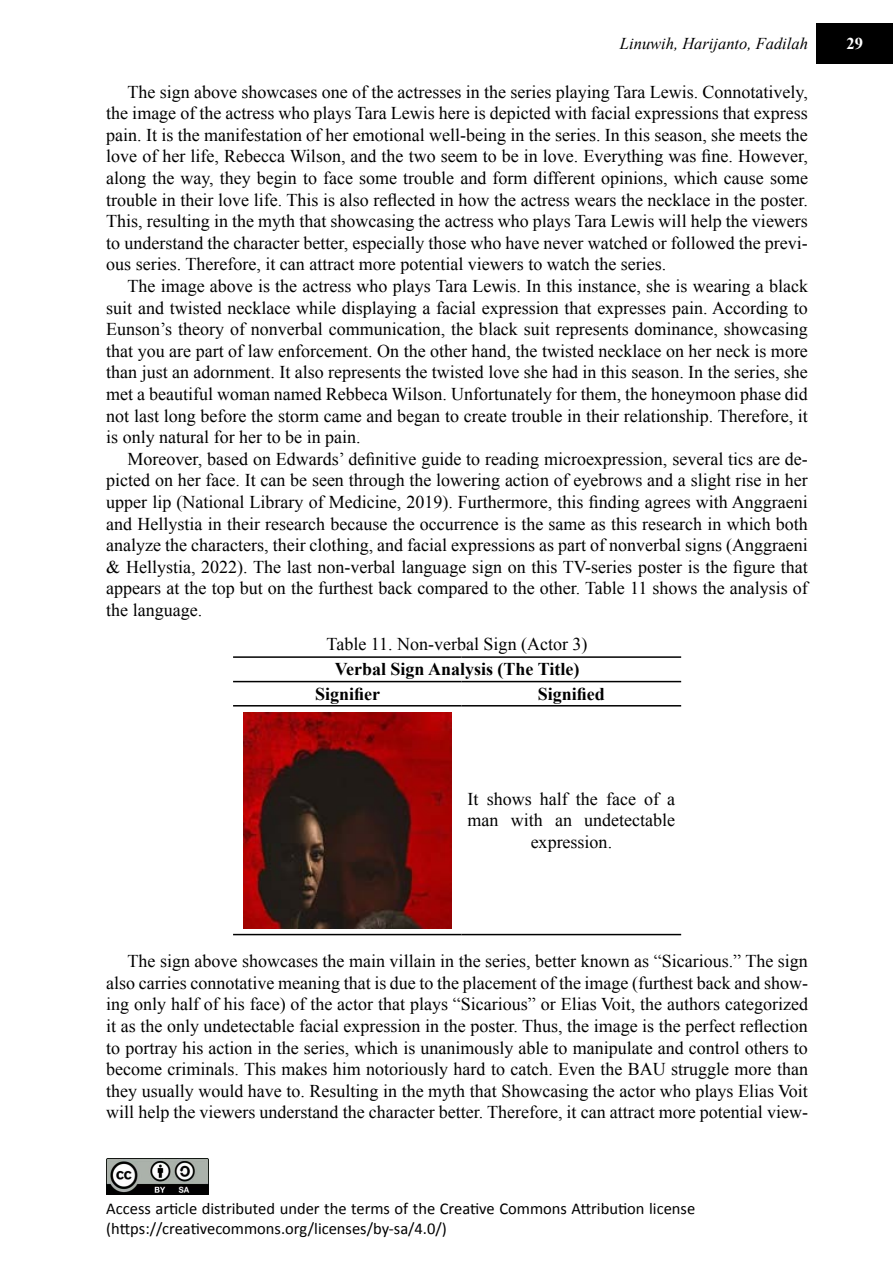
<style>
.page{position:relative;width:893px;height:1263px;background:#fff}
.page>*{position:absolute;margin:0;border:0;box-sizing:border-box;transform-origin:0 0}
.t1{font:18px/21.6px "Times New Roman";color:#000;text-align:justify}
.t2{font:700 18px/24.3px "Times New Roman";color:#000}
.t3{font:16.5px/19.8px "Calibri";color:#000}
.t4{font:italic 16.5px "Times New Roman";color:#000}
.t5{font:700 16.5px "Times New Roman";color:#fff}
</style>
<div class="page">
<img style="left:106px;top:1158px;width:102px;height:37px">
<div style="left:816px;top:23px;width:77px;height:41px;background:#000"></div>
<hr style="left:233px;top:656px;width:229px;height:2px;background:#000">
<hr style="left:462px;top:656px;width:219px;height:2px;background:#000">
<hr style="left:233px;top:681px;width:229px;height:1px;background:#000">
<hr style="left:462px;top:681px;width:219px;height:1px;background:#000">
<hr style="left:233px;top:934px;width:229px;height:1px;background:#000">
<hr style="left:462px;top:934px;width:219px;height:1px;background:#000">
<hr style="left:233px;top:705px;width:229px;height:1px;background:#000">
<hr style="left:462px;top:705px;width:219px;height:1px;background:#000">
<img style="left:243px;top:712px;width:209px;height:216px">
<p class="t4" style="left:620px;top:32px;width:189px">Linuwih, Harijanto, Fadilah</p>
<p class="t5" style="left:846px;top:32px;width:18px">29</p>
<p class="t1" style="left:106px;top:80px;width:703px;text-indent:21px">The sign above showcases one of the actresses in the series playing Tara Lewis. Connotatively, the image of the actress who plays Tara Lewis here is depicted with facial expressions that express pain. It is the manifestation of her emotional well-being in the series. In this season, she meets the love of her life, Rebecca Wilson, and the two seem to be in love. Everything was fine. However, along the way, they begin to face some trouble and form different opinions, which cause some trouble in their love life. This is also reflected in how the actress wears the necklace in the poster.<br>This, resulting in the myth that showcasing the actress who plays Tara Lewis will help the viewers to understand the character better, especially those who have never watched or followed the previ&shy;ous series. Therefore, it can attract more potential viewers to watch the series.</p>
<p class="t1" style="left:106px;top:275px;width:703px;text-indent:21px">The image above is the actress who plays Tara Lewis. In this instance, she is wearing a black suit and twisted necklace while displaying a facial expression that expresses pain. According to Eunson’s theory of nonverbal communication, the black suit represents dominance, showcasing that you are part of law enforcement. On the other hand, the twisted necklace on her neck is more than just an adornment. It also represents the twisted love she had in this season. In the series, she met a beautiful woman named Rebbeca Wilson. Unfortunately for them, the honeymoon phase did not last long before the storm came and began to create trouble in their relationship. Therefore, it is only natural for her to be in pain.</p>
<p class="t1" style="left:106px;top:448px;width:703px;text-indent:21px">Moreover, based on Edwards’ definitive guide to reading microexpression, several tics are de&shy;picted on her face. It can be seen through the lowering action of eyebrows and a slight rise in her upper lip (National Library of Medicine, 2019). Furthermore, this finding agrees with Anggraeni and Hellystia in their research because the occurrence is the same as this research in which both analyze the characters, their clothing, and facial expressions as part of nonverbal signs (Anggraeni &amp; Hellystia, 2022). The last non-verbal language sign on this TV-series poster is the figure that appears at the top but on the furthest back compared to the other. Table 11 shows the analysis of the language.</p>
<p class="t1" style="left:327px;top:633px;width:263px">Table 11. Non-verbal Sign (Actor 3)</p>
<p class="t2" style="left:315px;top:657px;width:266px;text-indent:20px">Verbal Sign Analysis (The Title)<br>Signifier</p>
<p class="t2" style="left:538px;top:681px;width:69px">Signified</p>
<p class="t1" style="left:468px;top:788px;width:209px;text-align:center">It shows half the face of a man with an undetectable expression.</p>
<p class="t1" style="left:106px;top:950px;width:703px;text-indent:21px">The sign above showcases the main villain in the series, better known as “Sicarious.” The sign also carries connotative meaning that is due to the placement of the image (furthest back and show&shy;ing only half of his face) of the actor that plays “Sicarious” or Elias Voit, the authors categorized it as the only undetectable facial expression in the poster. Thus, the image is the perfect reflection to portray his action in the series, which is unanimously able to manipulate and control others to become criminals. This makes him notoriously hard to catch. Even the BAU struggle more than they usually would have to. Resulting in the myth that Showcasing the actor who plays Elias Voit will help the viewers understand the character better. Therefore, it can attract more potential view-</p>
<p class="t3" style="left:106px;top:1198px;width:590px">Access article distributed under the terms of the Creative Commons Attribution license (https://creativecommons.org/licenses/by-sa/4.0/)</p>
</div>
